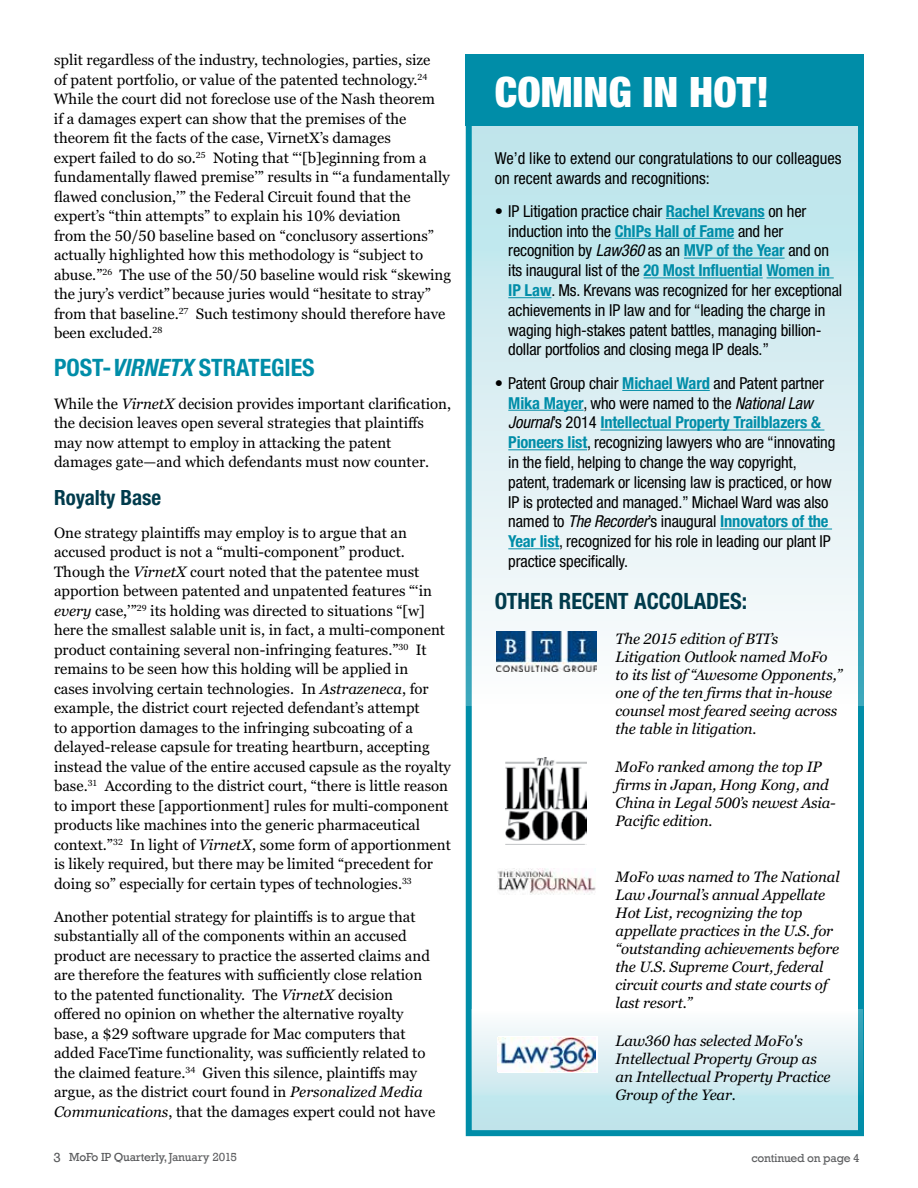
<style>
.page{position:relative;width:918px;height:1188px;background:#fff}
.page>*{position:absolute;margin:0;border:0;box-sizing:border-box;transform-origin:0 0}
.t1{font:900 condensed 42px "Helvetica Neue LT Std";color:#fff}
.t2{font:700 condensed 24px "Helvetica Neue LT Std";color:#008da8}
.t3{font:700 condensed 22.5px "Helvetica Neue LT Std";color:#003b4c}
.t4{font:700 condensed 21px "Helvetica Neue LT Std";color:#003b4c}
.t5{font:condensed 16.5px/19.8px "Helvetica Neue LT Std";letter-spacing:-.01em;color:#000}
.t6{font:15px/19.5px "Georgia Pro";color:#000}
.t7{font:italic 15px/18px "Georgia Pro";letter-spacing:-.01em;color:#000}
.t8{font:12px "Rockwell";letter-spacing:-.02em;color:#58595b}
.t9{font:12px "Rockwell";letter-spacing:-.02em;color:#5f6062}
.s1{font-style:italic}
.s2{font-size:13.5px}
.s3{color:#5f6062}
.s4{font-weight:700;color:#008da8}
</style>
<div class="page">
<svg style="left:472px;top:1010px;width:390px;height:122px"></svg>
<svg style="left:466px;top:125px;width:397px;height:581px"></svg>
<div style="left:466px;top:54px;width:398px;height:71px;background:#008da8"></div>
<hr style="left:666px;top:218px;width:99px;height:1px;background:#008da8">
<hr style="left:615px;top:238px;width:119px;height:1px;background:#008da8">
<hr style="left:684px;top:258px;width:101px;height:1px;background:#008da8">
<hr style="left:644px;top:278px;width:119px;height:1px;background:#008da8">
<hr style="left:767px;top:278px;width:67px;height:1px;background:#008da8">
<hr style="left:508px;top:297px;width:43px;height:1px;background:#008da8">
<hr style="left:622px;top:390px;width:88px;height:1px;background:#008da8">
<hr style="left:508px;top:410px;width:76px;height:1px;background:#008da8">
<hr style="left:600px;top:430px;width:224px;height:1px;background:#008da8">
<hr style="left:508px;top:449px;width:79px;height:1px;background:#008da8">
<hr style="left:720px;top:529px;width:112px;height:1px;background:#008da8">
<hr style="left:508px;top:548px;width:51px;height:1px;background:#008da8">
<img style="left:506px;top:757px;width:81px;height:88px">
<img style="left:497px;top:869px;width:98px;height:26px">
<img style="left:496px;top:632px;width:101px;height:39px">
<svg style="left:498px;top:1036px;width:99px;height:37px"></svg>
<img style="left:498px;top:1038px;width:97px;height:34px">
<p class="t6" style="left:54px;top:51px;width:399px">split regardless of the industry, technologies, parties, size<br>of patent portfolio, or value of the patented technology.<sup>24<br></sup>While the court did not foreclose use of the Nash theorem<br>if a damages expert can show that the premises of the theorem fit the facts of the case, VirnetX’s damages<br>expert failed to do so.<sup>25</sup> Noting that “‘[b]eginning from a fundamentally flawed premise’” results in “‘a fundamentally flawed conclusion,’” the Federal Circuit found that the expert’s “thin attempts” to explain his 10% deviation<br>from the 50/50 baseline based on “conclusory assertions” actually highlighted how this methodology is “subject to abuse.”<sup>26</sup> The use of the 50/50 baseline would risk “skewing the jury’s verdict” because juries would “hesitate to stray” from that baseline.<sup>27</sup> Such testimony should therefore have been excluded.<sup>28</sup></p>
<h2 class="t2" style="left:54px;top:353px;width:262px">POST-<span class="s1">VIRNETX</span> STRATEGIES</h2>
<p class="t6" style="left:54px;top:394px;width:399px">While the <span class="s1">VirnetX</span> decision provides important clarification, the decision leaves open several strategies that plaintiffs may now attempt to employ in attacking the patent damages gate—and which defendants must now counter.</p>
<h3 class="t4" style="left:54px;top:485px;width:109px">Royalty Base</h3>
<p class="t6" style="left:54px;top:523px;width:398px">One strategy plaintiffs may employ is to argue that an accused product is not a “multi-component” product.<br>Though the <span class="s1">VirnetX</span> court noted that the patentee must apportion between patented and unpatented features “‘in <span class="s1">every</span> case,’”<sup>29</sup> its holding was directed to situations “[w] here the smallest salable unit is, in fact, a multi-component product containing several non-infringing features.”<sup>30</sup> It remains to be seen how this holding will be applied in<br>cases involving certain technologies. In <span class="s1">Astrazeneca</span>, for example, the district court rejected defendant’s attempt<br>to apportion damages to the infringing subcoating of a delayed-release capsule for treating heartburn, accepting instead the value of the entire accused capsule as the royalty base.<sup>31</sup> According to the district court, “there is little reason to import these [apportionment] rules for multi-component products like machines into the generic pharmaceutical context.”<sup>32</sup> In light of <span class="s1">VirnetX</span>, some form of apportionment is likely required, but there may be limited “precedent for doing so” especially for certain types of technologies.<sup>33</sup></p>
<p class="t6" style="left:54px;top:907px;width:383px">Another potential strategy for plaintiffs is to argue that substantially all of the components within an accused product are necessary to practice the asserted claims and are therefore the features with sufficiently close relation to the patented functionality. The <span class="s1">VirnetX</span> decision offered no opinion on whether the alternative royalty base, a $29 software upgrade for Mac computers that added FaceTime functionality, was sufficiently related to the claimed feature.<sup>34</sup> Given this silence, plaintiffs may argue, as the district court found in <span class="s1">Personalized Media Communications</span>, that the damages expert could not have</p>
<p class="t8" style="left:53px;top:1150px;width:185px"><span class="s2">3</span> MoFo IP Quarterly, <span class="s3">January 2015</span></p>
<h1 class="t1" style="left:495px;top:67px;width:276px">COMING IN HOT!</h1>
<p class="t5" style="left:495px;top:148px;width:348px">We’d like to extend our congratulations to our colleagues on recent awards and recognitions:</p>
<p class="t5" style="left:508px;top:201px;width:335px;text-indent:-13px">• IP Litigation practice chair <span class="s4">Rachel Krevans</span> on her induction into the <span class="s4">ChIPs Hall of Fame</span> and her recognition by <span class="s1">Law360</span> as an <span class="s4">MVP of the Year</span> and on its inaugural list of the <span class="s4">20 Most Influential Women in IP Law</span>. Ms. Krevans was recognized for her exceptional achievements in IP law and for “leading the charge in waging high-stakes patent battles, managing billion&shy;dollar portfolios and closing mega IP deals.”</p>
<p class="t5" style="left:508px;top:373px;width:329px;text-indent:-13px">• Patent Group chair <span class="s4">Michael Ward</span> and Patent partner <span class="s4">Mika Mayer</span>, who were named to the <span class="s1">National Law Journal</span>’s 2014 <span class="s4">Intellectual Property Trailblazers &amp; Pioneers list</span>, recognizing lawyers who are “innovating in the field, helping to change the way copyright, patent, trademark or licensing law is practiced, or how IP is protected and managed.” Michael Ward was also named to <span class="s1">The Recorder</span>’s inaugural <span class="s4">Innovators of the Year list</span>, recognized for his role in leading our plant IP practice specifically.</p>
<h3 class="t3" style="left:495px;top:587px;width:254px">OTHER RECENT ACCOLADES:</h3>
<p class="t7" style="left:616px;top:630px;width:228px">The 2015 edition of BTI’s<br>Litigation Outlook named MoFo to its list of “Awesome Opponents,” one of the ten firms that in-house counsel most feared seeing across the table in litigation.</p>
<p class="t7" style="left:616px;top:758px;width:222px">MoFo ranked among the top IP firms in Japan, Hong Kong, and<br>China in Legal 500’s newest Asia-<br>Pacific edition.</p>
<p class="t7" style="left:616px;top:869px;width:226px">MoFo was named to The National<br>Law Journal’s annual Appellate<br>Hot List, recognizing the top appellate practices in the U.S. for “outstanding achievements before the U.S. Supreme Court, federal circuit courts and state courts of last resort.”</p>
<p class="t7" style="left:616px;top:1033px;width:217px">Law360 has selected MoFo's<br>Intellectual Property Group as an Intellectual Property Practice<br>Group of the Year.</p>
<p class="t9" style="left:752px;top:1151px;width:109px">continued on page 4</p>
</div>
